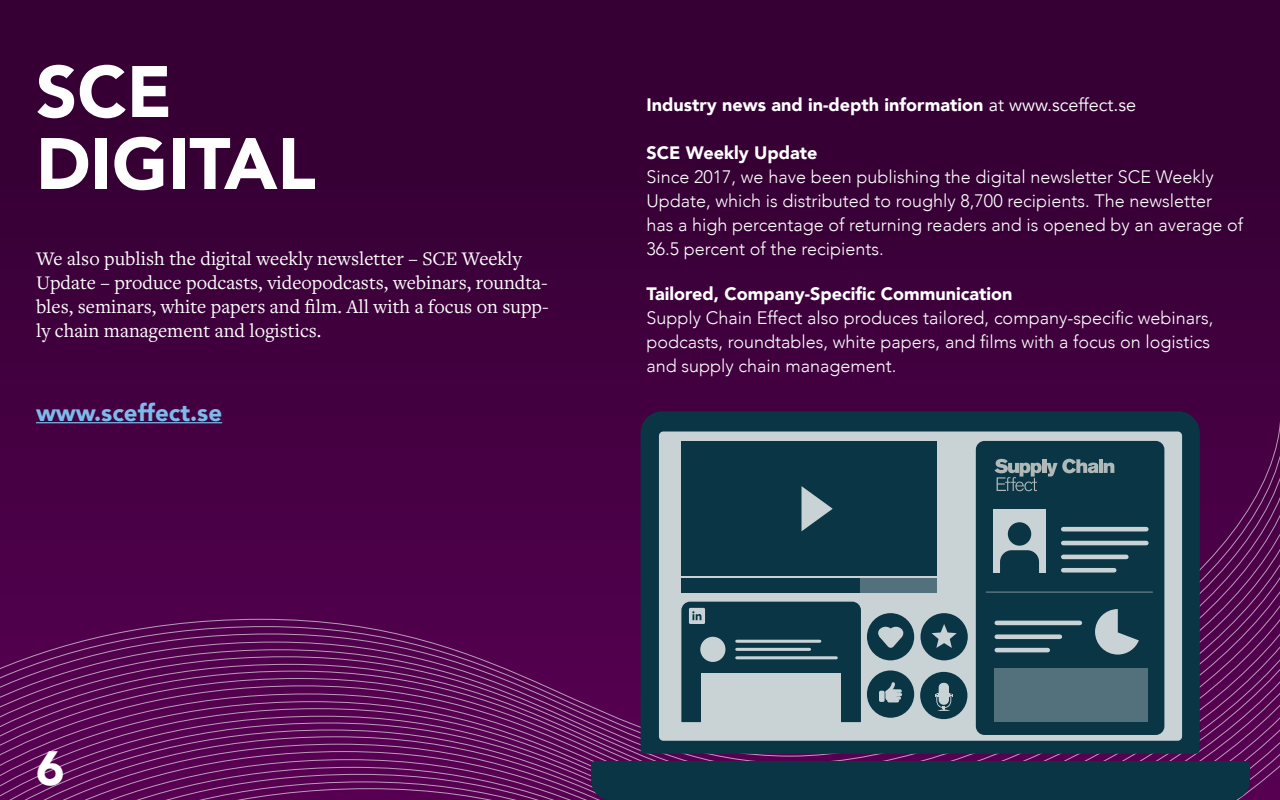
<style>
.page{position:relative;width:1280px;height:800px;background:#390037}
.page>*{position:absolute;margin:0;border:0;box-sizing:border-box;transform-origin:0 0}
.t1{font:900 72px/72px "Avenir";color:#fff}
.t2{font:900 48px "Avenir";color:#fff}
.t3{font:900 24px "Avenir";color:#7cbbea}
.t4{font:20px/24px "Freight Text Pro";color:#fff}
.t5{font:300 18px/24px "Avenir";color:#fff}
.t6{font:900 18px "Avenir";color:#fff}
.s1{font-weight:400}
</style>
<div class="page">
<div style="left:0;top:461px;width:1280px;height:52px;background:#480044"></div>
<div style="left:0;top:513px;width:1280px;height:66px;background:#4b0047"></div>
<svg style="left:0;top:579px;width:1280px;height:221px;background:#5c0f58"></svg>
<svg style="left:641px;top:411px;width:559px;height:343px;background:#0d3545"></svg>
<div style="left:659px;top:432px;width:523px;height:309px;background:#c9d3d6;border-radius:4px"></div>
<div style="left:976px;top:441px;width:188px;height:294px;background:#0a3544;border-radius:9px"></div>
<div style="left:591px;top:761px;width:659px;height:39px;background:#0a3544"></div>
<div style="left:681px;top:442px;width:256px;height:134px;background:#0a3544"></div>
<svg style="left:802px;top:486px;width:31px;height:45px"></svg>
<div style="left:681px;top:578px;width:256px;height:15px;background:#53717c"></div>
<div style="left:681px;top:578px;width:179px;height:15px;background:#0a3544"></div>
<hr style="left:986px;top:591px;width:166px;height:2px;background:#53717c">
<div style="left:993px;top:510px;width:53px;height:63px;background:#c9d3d6"></div>
<div style="left:1008px;top:522px;width:23px;height:24px;background:#0a3544;border-radius:50%"></div>
<svg style="left:1000px;top:550px;width:39px;height:23px"></svg>
<hr style="left:1063px;top:527px;width:83px;height:4px;background:#c9d3d6">
<hr style="left:1063px;top:541px;width:83px;height:4px;background:#c9d3d6">
<hr style="left:1063px;top:555px;width:63px;height:4px;background:#c9d3d6">
<div style="left:1063px;top:568px;width:51px;height:5px;background:#c9d3d6"></div>
<div style="left:994px;top:669px;width:154px;height:53px;background:#53717c"></div>
<hr style="left:997px;top:621px;width:83px;height:4px;background:#c9d3d6">
<div style="left:997px;top:634px;width:63px;height:5px;background:#c9d3d6"></div>
<hr style="left:997px;top:648px;width:51px;height:4px;background:#c9d3d6">
<svg style="left:1095px;top:609px;width:44px;height:46px"></svg>
<svg style="left:994px;top:459px;width:120px;height:32px"></svg>
<div style="left:920px;top:672px;width:47px;height:47px;background:#0a3544;border-radius:50%"></div>
<svg style="left:935px;top:683px;width:18px;height:28px"></svg>
<div style="left:921px;top:613px;width:47px;height:47px;background:#0a3544;border-radius:50%"></div>
<div style="left:867px;top:613px;width:47px;height:47px;background:#0a3544;border-radius:50%"></div>
<div style="left:867px;top:670px;width:47px;height:48px;background:#0a3544;border-radius:50%"></div>
<svg style="left:932px;top:624px;width:25px;height:24px"></svg>
<svg style="left:885px;top:682px;width:15px;height:20px"></svg>
<div style="left:879px;top:691px;width:6px;height:11px;background:#c9d3d6;border-radius:2px"></div>
<svg style="left:681px;top:602px;width:180px;height:120px"></svg>
<div style="left:878px;top:627px;width:15px;height:12px;background:#c9d3d6;border-radius:50%"></div>
<div style="left:888px;top:627px;width:15px;height:12px;background:#c9d3d6;border-radius:50%"></div>
<svg style="left:878px;top:634px;width:25px;height:14px"></svg>
<h1 class="t1" style="left:36px;top:62px;width:282px">SCE<br>DIGITAL</h1>
<p class="t4" style="left:36px;top:249px;width:514px">We also publish the digital weekly newsletter – SCE Weekly Update – produce podcasts, videopodcasts, webinars, roundta&shy;bles, seminars, white papers and film. All with a focus on supp&shy;ly chain management and logistics.</p>
<h3 class="t3" style="left:36px;top:403px;width:188px">www.sceffect.se</h3>
<p class="t6" style="left:646px;top:97px;width:491px">Industry news and in-depth information <span class="s1">at www.sceffect.se</span></p>
<p class="t6" style="left:646px;top:145px;width:173px">SCE Weekly Update</p>
<p class="t5" style="left:646px;top:167px;width:598px">Since 2017, we have been publishing the digital newsletter SCE Weekly Update, which is distributed to roughly 8,700 recipients. The newsletter has a high percentage of returning readers and is opened by an average of 36.5 percent of the recipients.</p>
<p class="t6" style="left:646px;top:278px;width:367px">Tailored, Company-Specific Communication</p>
<p class="t5" style="left:646px;top:306px;width:568px">Supply Chain Effect also produces tailored, company-specific webinars, podcasts, roundtables, white papers, and films with a focus on logistics and supply chain management.</p>
<h2 class="t2" style="left:36px;top:748px;width:30px">6</h2>
</div>
